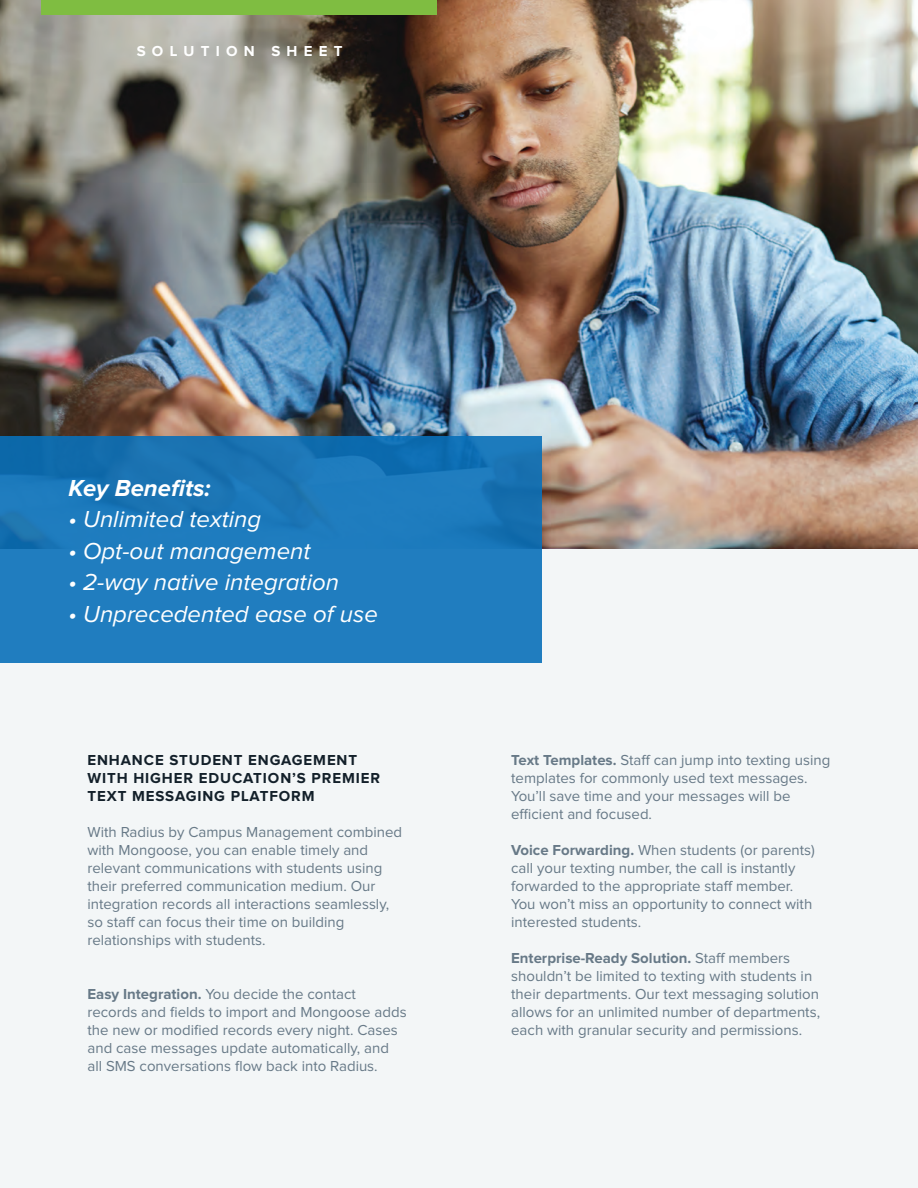
<style>
.page{position:relative;width:918px;height:1188px;background:#fff}
.page>*{position:absolute;margin:0;border:0;box-sizing:border-box;transform-origin:0 0}
.t1{font:italic 24px "Proxima Nova";color:#fff}
.t2{font:italic 700 24px "Proxima Nova";color:#fff}
.t3{font:15px/18px "Proxima Nova";color:#677987}
.t4{font:700 15px/18px "Proxima Nova";letter-spacing:.06em;color:#13202a}
.t5{font:700 15px "Proxima Nova";letter-spacing:.42em;color:#fff}
.s1{font-weight:700}
</style>
<div class="page">
<img style="left:0;top:0;width:918px;height:549px">
<div style="left:0;top:549px;width:918px;height:639px;background:#f3f6f7"></div>
<div style="left:41px;top:0;width:396px;height:14px;background:#7fbd41"></div>
<div style="left:0;top:436px;width:542px;height:227px;background:linear-gradient(to bottom,#1772b3,#2380c3)"></div>
<p class="t5" style="left:137px;top:44px;width:208px">SOLUTION SHEET</p>
<p class="t2" style="left:68px;top:477px;width:144px">Key Benefits:</p>
<p class="t1" style="left:68px;top:508px;width:194px">• Unlimited texting</p>
<p class="t1" style="left:68px;top:540px;width:244px">• Opt-out management</p>
<p class="t1" style="left:68px;top:571px;width:272px">• 2-way native integration</p>
<p class="t1" style="left:68px;top:603px;width:311px">• Unprecedented ease of use</p>
<p class="t4" style="left:87px;top:751px;width:294px">ENHANCE STUDENT ENGAGEMENT<br>WITH HIGHER EDUCATION’S PREMIER<br>TEXT MESSAGING PLATFORM</p>
<p class="t3" style="left:87px;top:823px;width:316px">With Radius by Campus Management combined with Mongoose, you can enable timely and relevant communications with students using their preferred communication medium. Our integration records all interactions seamlessly, so staff can focus their time on building relationships with students.</p>
<p class="t3" style="left:87px;top:985px;width:321px"><span class="s1">Easy Integration.</span> You decide the contact records and fields to import and Mongoose adds the new or modified records every night. Cases and case messages update automatically, and all SMS conversations flow back into Radius.</p>
<p class="t3" style="left:511px;top:751px;width:321px"><span class="s1">Text Templates.</span> Staff can jump into texting using templates for commonly used text messages.<br>You’ll save time and your messages will be efficient and focused.</p>
<p class="t3" style="left:511px;top:841px;width:305px"><span class="s1">Voice Forwarding.</span> When students (or parents) call your texting number, the call is instantly forwarded to the appropriate staff member.<br>You won’t miss an opportunity to connect with interested students.</p>
<p class="t3" style="left:511px;top:949px;width:310px"><span class="s1">Enterprise-Ready Solution.</span> Staff members shouldn’t be limited to texting with students in their departments. Our text messaging solution allows for an unlimited number of departments, each with granular security and permissions.</p>
</div>
